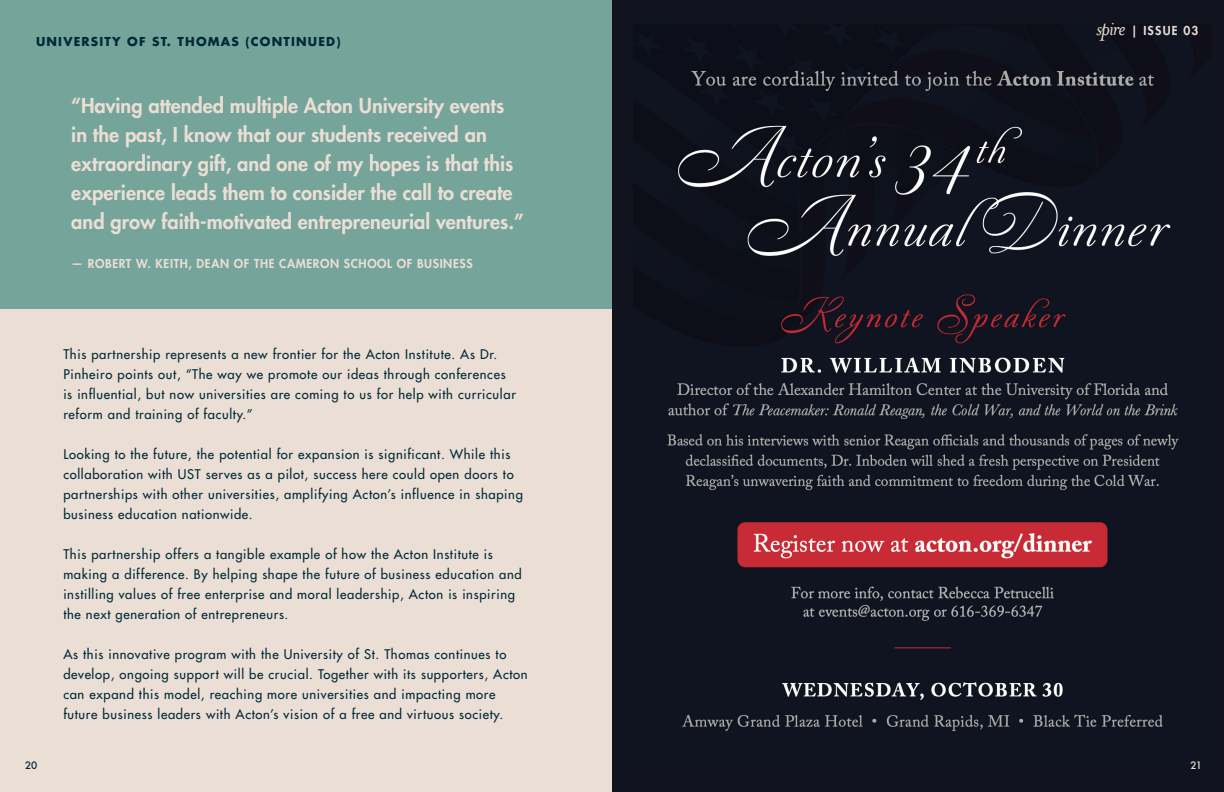
<style>
.page{position:relative;width:1224px;height:792px;background:#eaded5}
.page>*{position:absolute;margin:0;border:0;box-sizing:border-box;transform-origin:0 0}
.t1{font:800 20px/29px "Futura Std";color:#eaded5}
.t2{font:500 13px/20px "Futura Std";letter-spacing:.05em;color:#002937}
.t3{font:800 12px "Futura Std";letter-spacing:.05em;color:#eaded5}
.t4{font:700 12px "Futura Std";letter-spacing:.1em;color:#002937}
.t5{font:500 10px "Futura";color:#002937}
.t6{font:500 10px "Futura";color:#eaded5}
.s1{font-family:"Mrs Eaves OT";font-weight:400;font-style:italic;font-size:23px}
</style>
<div class="page">
<div style="left:612px;top:0;width:612px;height:792px;background:#11141f"></div>
<img style="left:667px;top:70px;width:512px;height:661px">
<div style="left:0;top:0;width:612px;height:308px;background:#75a49a"></div>
<p class="t4" style="left:36px;top:33px;width:306px">UNIVERSITY OF ST. THOMAS (CONTINUED)</p>
<p class="t1" style="left:71px;top:91px;width:454px">“Having attended multiple Acton University events in the past, I know that our students received an extraordinary gift, and one of my hopes is that this experience leads them to consider the call to create and grow faith-motivated entrepreneurial ventures.”</p>
<p class="t3" style="left:71px;top:256px;width:403px">— ROBERT W. KEITH, DEAN OF THE CAMERON SCHOOL OF BUSINESS</p>
<p class="t2" style="left:63px;top:344px;width:454px">This partnership represents a new frontier for the Acton Institute. As Dr.<br>Pinheiro points out, “The way we promote our ideas through conferences is influential, but now universities are coming to us for help with curricular reform and training of faculty.”</p>
<p class="t2" style="left:63px;top:444px;width:461px">Looking to the future, the potential for expansion is significant. While this collaboration with UST serves as a pilot, success here could open doors to partnerships with other universities, amplifying Acton’s influence in shaping business education nationwide.</p>
<p class="t2" style="left:63px;top:544px;width:460px">This partnership offers a tangible example of how the Acton Institute is making a difference. By helping shape the future of business education and instilling values of free enterprise and moral leadership, Acton is inspiring the next generation of entrepreneurs.</p>
<p class="t2" style="left:63px;top:644px;width:466px">As this innovative program with the University of St. Thomas continues to develop, ongoing support will be crucial. Together with its supporters, Acton can expand this model, reaching more universities and impacting more future business leaders with Acton’s vision of a free and virtuous society.</p>
<p class="t3" style="left:1097px;top:23px;width:104px"><span class="s1">spire</span> | ISSUE 03</p>
<p class="t5" style="left:25px;top:758px;width:14px">20</p>
<p class="t6" style="left:1190px;top:759px;width:13px">21</p>
</div>
